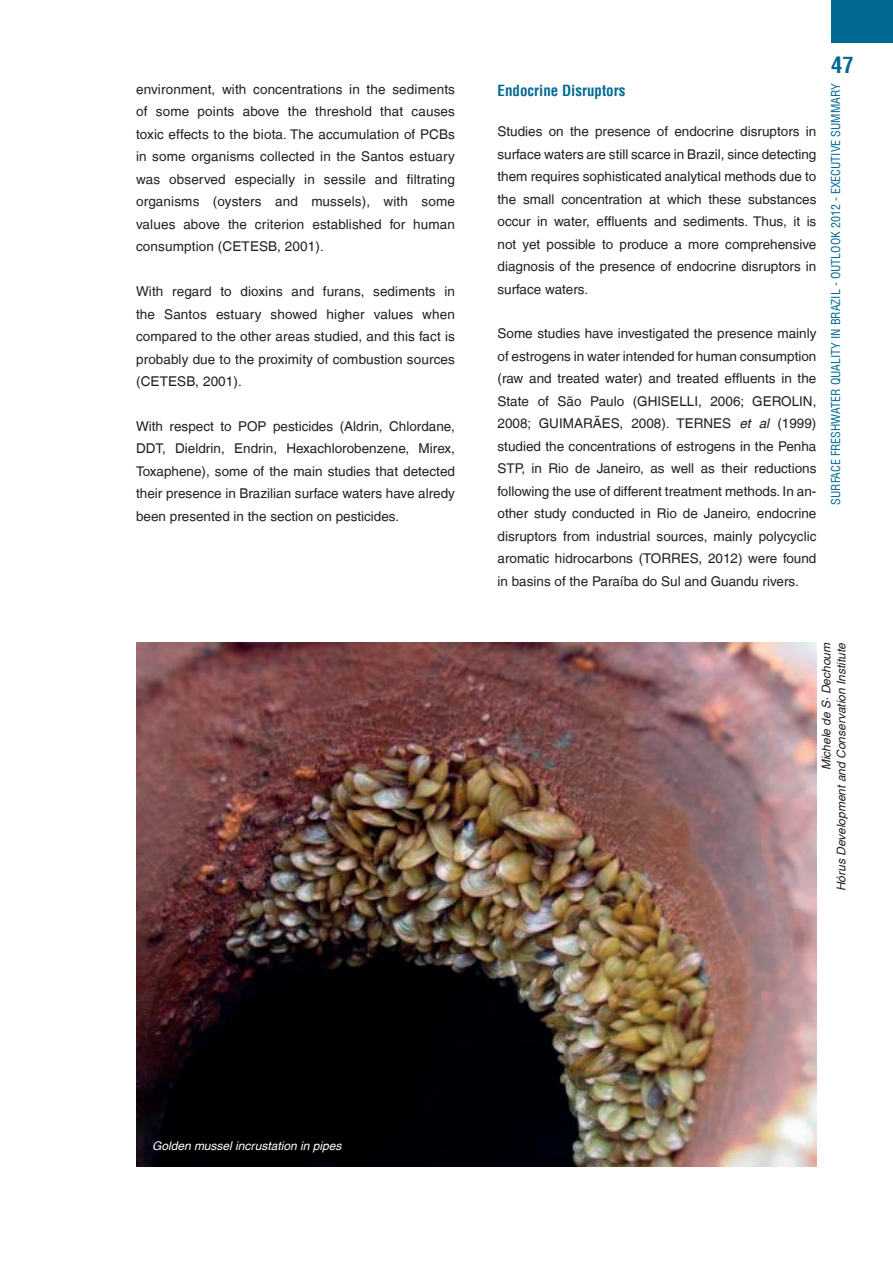
<style>
.page{position:relative;width:893px;height:1263px;background:#fff}
.page>*{position:absolute;margin:0;border:0;box-sizing:border-box;transform-origin:0 0}
.t1{font:700 condensed 22.5px "Helvetica LT";color:#006991}
.t2{font:700 condensed 15px "Helvetica LT";color:#006991}
.t3{font:13.5px/22.5px "Helvetica LT";color:#231f20;text-align:justify}
.t4{font:condensed 12px "Helvetica LT";color:#006991}
.t5{font:italic 12px/15px "Helvetica LT";color:#231f20;text-align:right}
.t6{font:italic 12px "Helvetica LT";color:#fff}
.s1{font-style:italic}
</style>
<div class="page">
<div style="left:831px;top:0;width:62px;height:43px;background:#006991"></div>
<img style="left:136px;top:643px;width:681px;height:523px">
<p class="t3" style="left:136px;top:78px;width:320px">environment, with concentrations in the sediments of some points above the threshold that causes toxic effects to the biota. The accumulation of PCBs in some organisms collected in the Santos estuary was observed especially in sessile and filtrating organisms (oysters and mussels), with some values above the criterion established for human consumption (CETESB, 2001).</p>
<p class="t3" style="left:136px;top:280px;width:320px">With regard to dioxins and furans, sediments in the Santos estuary showed higher values when compared to the other areas studied, and this fact is probably due to the proximity of combustion sources (CETESB, 2001).</p>
<p class="t3" style="left:136px;top:414px;width:320px">With respect to POP pesticides (Aldrin, Chlordane, DDT, Dieldrin, Endrin, Hexachlorobenzene, Mirex, Toxaphene), some of the main studies that detected their presence in Brazilian surface waters have alredy been presented in the section on pesticides.</p>
<p class="t2" style="left:497px;top:81px;width:129px">Endocrine Disruptors</p>
<p class="t3" style="left:497px;top:120px;width:320px">Studies on the presence of endocrine disruptors in surface waters are still scarce in Brazil, since detecting them requires sophisticated analytical methods due to the small concentration at which these substances occur in water, effluents and sediments. Thus, it is not yet possible to produce a more comprehensive diagnosis of the presence of endocrine disruptors in surface waters.</p>
<p class="t3" style="left:497px;top:322px;width:320px">Some studies have investigated the presence mainly of estrogens in water intended for human consumption (raw and treated water) and treated effluents in the State of São Paulo (GHISELLI, 2006; GEROLIN, 2008; GUIMARÃES, 2008). TERNES <span class="s1">et al</span> (1999) studied the concentrations of estrogens in the Penha STP, in Rio de Janeiro, as well as their reductions following the use of different treatment methods. In an&shy;other study conducted in Rio de Janeiro, endocrine disruptors from industrial sources, mainly polycyclic aromatic hidrocarbons (Torres</p>
<p class="t3" style="left:497px;top:547px;width:320px;text-indent:201px">, 2012) were found in basins of the Paraíba do Sul and Guandu rivers.</p>
<p class="t1" style="left:831px;top:51px;width:24px">47</p>
<p class="t4" style="left:828px;top:505px;width:422px;rotate:-90deg">Surface Freshwater Quality in BRAZIL - OUTLOOK 2012 - executive summary</p>
<p class="t5" style="left:819px;top:891px;width:250px;rotate:-90deg">Michele de S· Dechoum<br>Hórus Development and Conservation Institute</p>
<p class="t6" style="left:152px;top:1139px;width:191px">Golden mussel incrustation in pipes</p>
</div>
